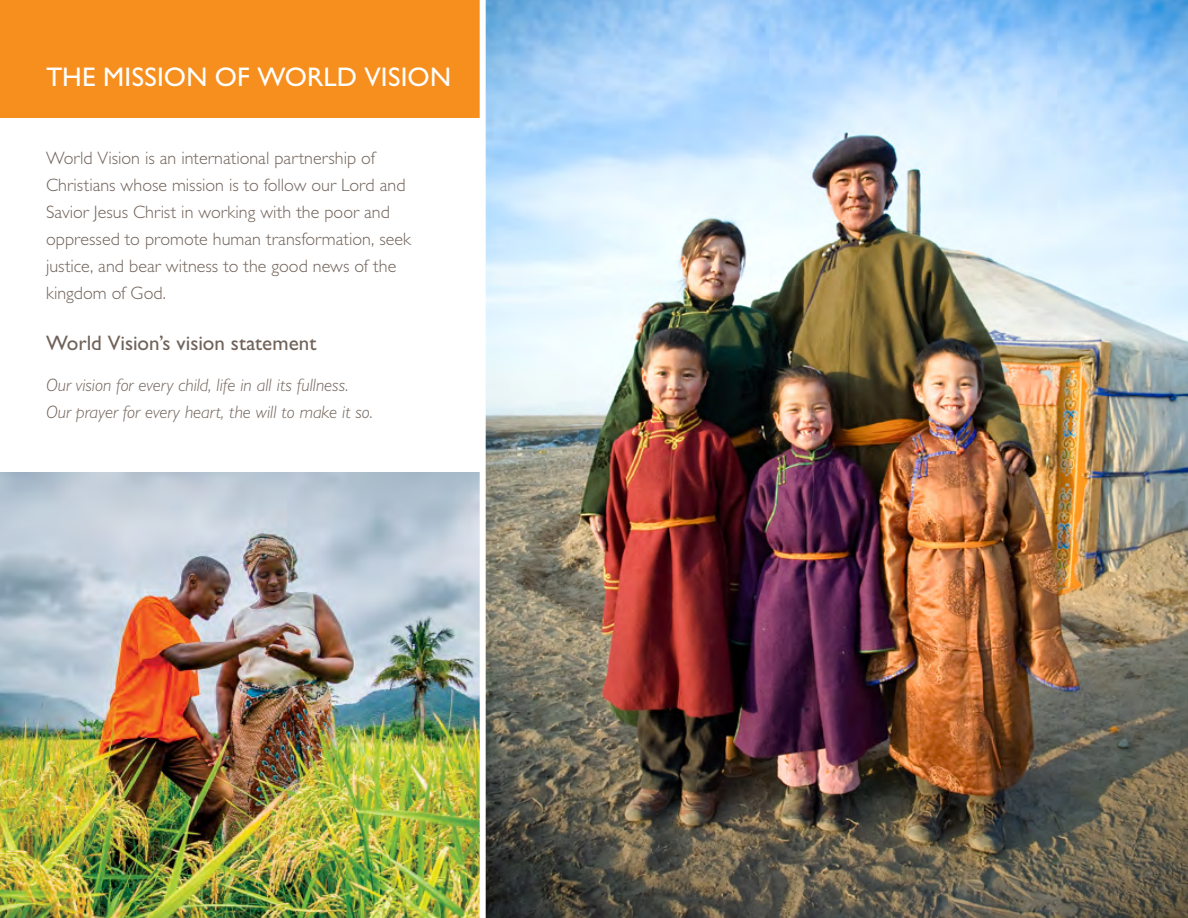
<style>
.page{position:relative;width:1188px;height:918px;background:#fff}
.page>*{position:absolute;margin:0;border:0;box-sizing:border-box;transform-origin:0 0}
.t1{font:27px "Gill Sans Std";letter-spacing:.005em;color:#fff}
.t2{font:21px "Gill Sans Std";color:#706259}
.t3{font:300 18px/27px "Gill Sans Std";color:#706259}
.t4{font:italic 300 18px/27px "Gill Sans Std";color:#706259}
</style>
<div class="page">
<img style="left:486px;top:0;width:702px;height:918px">
<img style="left:0;top:472px;width:480px;height:446px">
<div style="left:0;top:0;width:483px;height:118px;background:#f78f1e"></div>
<div style="left:480px;top:0;width:6px;height:918px;background:#fff"></div>
<h1 class="t1" style="left:46px;top:62px;width:407px">THE MISSION OF WORLD VISION</h1>
<p class="t3" style="left:46px;top:145px;width:366px">World Vision is an international partnership of Christians whose mission is to follow our Lord and Savior Jesus Christ in working with the poor and oppressed to promote human transformation, seek justice, and bear witness to the good news of the kingdom of God.</p>
<p class="t2" style="left:46px;top:331px;width:272px">World Vision’s vision statement</p>
<p class="t4" style="left:46px;top:372px;width:328px">Our vision for every child, life in all its fullness.<br>Our prayer for every heart, the will to make it so.</p>
</div>
